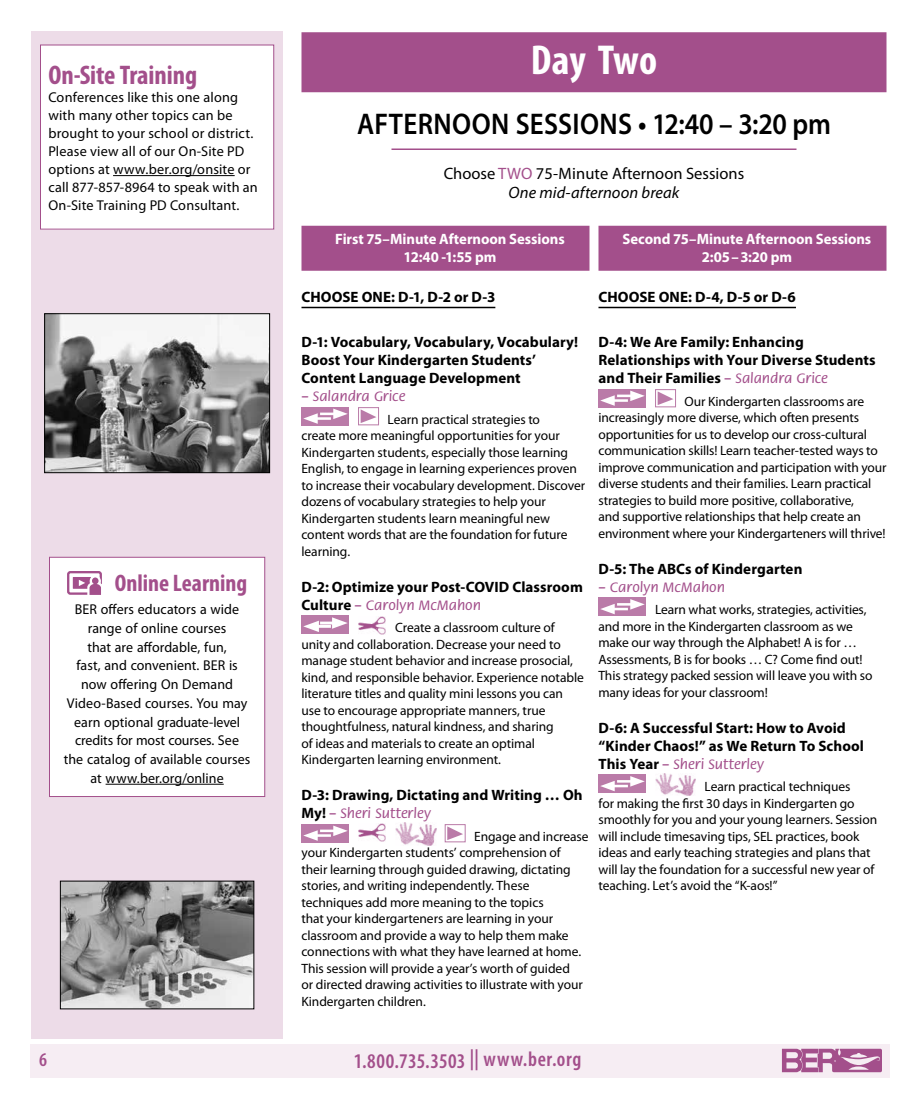
<style>
.page{position:relative;width:918px;height:1107px;background:#fff}
.page>*{position:absolute;margin:0;border:0;box-sizing:border-box;transform-origin:0 0}
.t1{font:700 condensed 42px "Myriad Pro";color:#fff}
.t2{font:600 30px "Myriad Pro";letter-spacing:.015em;color:#000;scale:.9 1}
.t3{font:700 condensed 27px "Myriad Pro";color:#a34f8b}
.t4{font:700 condensed 24px "Myriad Pro";color:#a34f8b}
.t5{font:600 condensed 21px "Myriad Pro";letter-spacing:.03em;color:#a34f8b}
.t6{font:600 condensed 19.5px "Myriad Pro";color:#a34f8b}
.t7{font:16.5px/19.8px "Myriad Pro";color:#000;text-align:center}
.t8{font:700 15px/18px "Myriad Pro";letter-spacing:.005em;color:#000}
.t9{font:500 15px "Flora Std";color:#a34f8b}
.t10{font:700 15px/18px "Myriad Pro";letter-spacing:-.005em;color:#fff;text-align:center}
.t11{font:14.25px/18.8px "Myriad Pro";letter-spacing:.005em;color:#000}
.t12{font:13.5px/16.5px "Myriad Pro";letter-spacing:-.01em;color:#000}
.s1{color:#a34f8b}
.s2{font-style:italic}
.s3{font-family:"Myriad Pro";font-weight:700;color:#000}
.s4{font-family:"Flora Std";font-weight:500;color:#a34f8b}
</style>
<div class="page">
<div style="left:302px;top:32px;width:584px;height:60px;background:#a34f8b"></div>
<hr style="left:392px;top:148px;width:404px;height:2px;background:#a34f8b">
<div style="left:302px;top:226px;width:288px;height:45px;background:#a34f8b"></div>
<hr style="left:302px;top:307px;width:193px;height:1px;background:#000">
<div style="left:302px;top:407px;width:48px;height:18px;background:#ba7ba8"></div>
<svg style="left:303px;top:409px;width:45px;height:15px"></svg>
<svg style="left:361px;top:409px;width:15px;height:14px"></svg>
<div style="left:358px;top:407px;width:21px;height:18px;border:1px solid #ba7ba8"></div>
<div style="left:302px;top:616px;width:48px;height:18px;background:#ba7ba8"></div>
<svg style="left:303px;top:617px;width:45px;height:15px"></svg>
<img style="left:359px;top:617px;width:27px;height:18px">
<div style="left:302px;top:824px;width:48px;height:18px;background:#ba7ba8"></div>
<svg style="left:303px;top:826px;width:45px;height:15px"></svg>
<img style="left:359px;top:824px;width:27px;height:18px">
<img style="left:395px;top:823px;width:41px;height:22px">
<svg style="left:447px;top:826px;width:16px;height:14px"></svg>
<div style="left:445px;top:824px;width:21px;height:18px;border:1px solid #ba7ba8"></div>
<div style="left:598px;top:226px;width:288px;height:45px;background:#a34f8b"></div>
<hr style="left:598px;top:307px;width:198px;height:1px;background:#000">
<div style="left:598px;top:389px;width:48px;height:18px;background:#ba7ba8"></div>
<svg style="left:600px;top:391px;width:45px;height:15px"></svg>
<svg style="left:658px;top:391px;width:15px;height:14px"></svg>
<div style="left:655px;top:389px;width:21px;height:18px;border:1px solid #ba7ba8"></div>
<div style="left:598px;top:598px;width:48px;height:18px;background:#ba7ba8"></div>
<svg style="left:600px;top:599px;width:45px;height:15px"></svg>
<div style="left:598px;top:775px;width:48px;height:18px;background:#ba7ba8"></div>
<svg style="left:600px;top:776px;width:45px;height:15px"></svg>
<img style="left:655px;top:773px;width:41px;height:23px">
<div style="left:31px;top:32px;width:252px;height:1008px;background:#eddce8"></div>
<div style="left:30px;top:1044px;width:860px;height:33px;background:#f6edf3"></div>
<svg style="left:782px;top:1049px;width:100px;height:23px"></svg>
<div style="left:40px;top:45px;width:234px;height:184px;background:#fff"></div>
<hr style="left:113px;top:175px;width:122px;height:1px;background:#000">
<div style="left:40px;top:45px;width:234px;height:185px;border:1px solid #a34f8b"></div>
<div style="left:50px;top:557px;width:215px;height:240px;background:#fff"></div>
<hr style="left:106px;top:784px;width:118px;height:1px;background:#000">
<div style="left:67px;top:571px;width:35px;height:24px;border:2px solid #a34f8b;border-radius:2px"></div>
<div style="left:73px;top:577px;width:18px;height:12px;background:#a34f8b"></div>
<div style="left:90px;top:576px;width:11px;height:11px;border:1px solid #fff;border-radius:50%"></div>
<div style="left:91px;top:577px;width:8px;height:8px;background:#a34f8b;border-radius:50%"></div>
<div style="left:90px;top:576px;width:10px;height:10px;border:2px solid #fff;border-radius:50%"></div>
<svg style="left:79px;top:580px;width:23px;height:15px"></svg>
<div style="left:49px;top:557px;width:216px;height:240px;border:1px solid #a34f8b"></div>
<img style="left:62px;top:883px;width:190px;height:124px">
<div style="left:60px;top:881px;width:194px;height:128px;border:1px solid #000"></div>
<img style="left:46px;top:316px;width:222px;height:155px">
<div style="left:44px;top:314px;width:226px;height:159px;border:1px solid #000"></div>
<h3 class="t3" style="left:48px;top:58px;width:150px">On‑Site Training</h3>
<p class="t11" style="left:48px;top:88px;width:211px;line-height:18px">Conferences like this one along with many other topics can be brought to your school or district.<br>Please view all of our On-Site PD options at www.ber.org/onsite or call 877‑857‑8964 to speak with an<br>On‑Site Training PD Consultant.</p>
<h3 class="t4" style="left:115px;top:568px;width:134px">Online Learning</h3>
<p class="t11" style="left:64px;top:600px;width:188px;text-align:center">BER offers educators a wide range of online courses<br>that are affordable, fun,<br>fast, and convenient. BER is now offering On Demand<br>Video‑Based courses. You may earn optional graduate‑level credits for most courses. See the catalog of available courses at www.ber.org/online</p>
<h1 class="t1" style="left:531px;top:34px;width:128px">Day Two</h1>
<h2 class="t2" style="left:357px;top:104px;width:528px">AFTERNOON SESSIONS • 12:40 – 3:20 pm</h2>
<p class="t7" style="left:444px;top:163px;width:302px">Choose <span class="s1">TWO</span> 75-Minute Afternoon Sessions<br><span class="s2">One mid-afternoon break</span></p>
<p class="t10" style="left:335px;top:229px;width:231px">First 75–Minute Afternoon Sessions<br>12:40 -1:55 pm</p>
<p class="t8" style="left:302px;top:288px;width:195px">CHOOSE ONE: D-1, D-2 or D-3</p>
<p class="t8" style="left:302px;top:333px;width:278px">D‑1: Vocabulary, Vocabulary, Vocabulary!<br>Boost Your Kindergarten Students’<br>Content Language Development</p>
<p class="t9" style="left:302px;top:389px;width:105px">– Salandra Grice</p>
<p class="t12" style="left:302px;top:411px;width:285px;text-indent:86px">Learn practical strategies to<br>create more meaningful opportunities for your Kindergarten students, especially those learning English, to engage in learning experiences proven to increase their vocabulary development. Discover dozens of vocabulary strategies to help your Kindergarten students learn meaningful new content words that are the foundation for future learning.</p>
<p class="t8" style="left:302px;top:577px;width:283px">D‑2: Optimize your Post-COVID Classroom</p>
<p class="t9" style="left:301px;top:597px;width:181px"><span class="s3">Culture</span> – Carolyn McMahon</p>
<p class="t12" style="left:301px;top:619px;width:284px;text-indent:94px">Create a classroom culture of unity and collaboration. Decrease your need to manage student behavior and increase prosocial, kind, and responsible behavior. Experience notable literature titles and quality mini lessons you can use to encourage appropriate manners, true thoughtfulness, natural kindness, and sharing<br>of ideas and materials to create an optimal Kindergarten learning environment.</p>
<p class="t8" style="left:302px;top:786px;width:283px">D-3: Drawing, Dictating and Writing … Oh</p>
<p class="t9" style="left:302px;top:806px;width:131px"><span class="s3">My!</span> – Sheri Sutterley</p>
<p class="t12" style="left:301px;top:828px;width:289px;text-indent:173px">Engage and increase your Kindergarten students’ comprehension of their learning through guided drawing, dictating stories, and writing independently. These techniques add more meaning to the topics<br>that your kindergarteners are learning in your classroom and provide a way to help them make connections with what they have learned at home.<br>This session will provide a year’s worth of guided<br>or directed drawing activities to illustrate with your Kindergarten children.</p>
<p class="t10" style="left:623px;top:229px;width:250px">Second 75–Minute Afternoon Sessions<br>2:05–3:20 pm</p>
<p class="t8" style="left:598px;top:288px;width:199px">CHOOSE ONE: D-4, D-5 or D-6</p>
<p class="t8" style="left:598px;top:333px;width:279px">D‑4: We Are Family: Enhancing<br>Relationships with Your Diverse Students and Their Families <span class="s4">– Salandra Grice</span></p>
<p class="t12" style="left:599px;top:393px;width:289px;text-indent:86px">Our Kindergarten classrooms are increasingly more diverse, which often presents opportunities for us to develop our cross-cultural communication skills! Learn teacher-tested ways to improve communication and participation with your diverse students and their families. Learn practical strategies to build more positive, collaborative,<br>and supportive relationships that help create an environment where your Kindergarteners will thrive!</p>
<p class="t8" style="left:598px;top:559px;width:206px">D‑5: The ABCs of Kindergarten</p>
<p class="t9" style="left:598px;top:579px;width:128px">– Carolyn McMahon</p>
<p class="t12" style="left:599px;top:601px;width:276px;text-indent:57px">Learn what works, strategies, activities, and more in the Kindergarten classroom as we make our way through the Alphabet! A is for … Assessments, B is for books … C? Come find out!<br>This strategy packed session will leave you with so many ideas for your classroom!</p>
<p class="t8" style="left:598px;top:718px;width:267px">D‑6: A Successful Start: How to Avoid “Kinder Chaos!” as We Return To School</p>
<p class="t9" style="left:598px;top:756px;width:167px"><span class="s3">This Year</span> – Sheri Sutterley</p>
<p class="t12" style="left:598px;top:778px;width:280px;text-indent:106px">Learn practical techniques<br>for making the first 30 days in Kindergarten go smoothly for you and your young learners. Session will include timesaving tips, SEL practices, book ideas and early teaching strategies and plans that will lay the foundation for a successful new year of teaching. Let’s avoid the “K-aos!”</p>
<h3 class="t6" style="left:39px;top:1048px;width:9px">6</h3>
<h3 class="t5" style="left:354px;top:1048px;width:229px">1.800.735.3503 || www.ber.org</h3>
</div>
